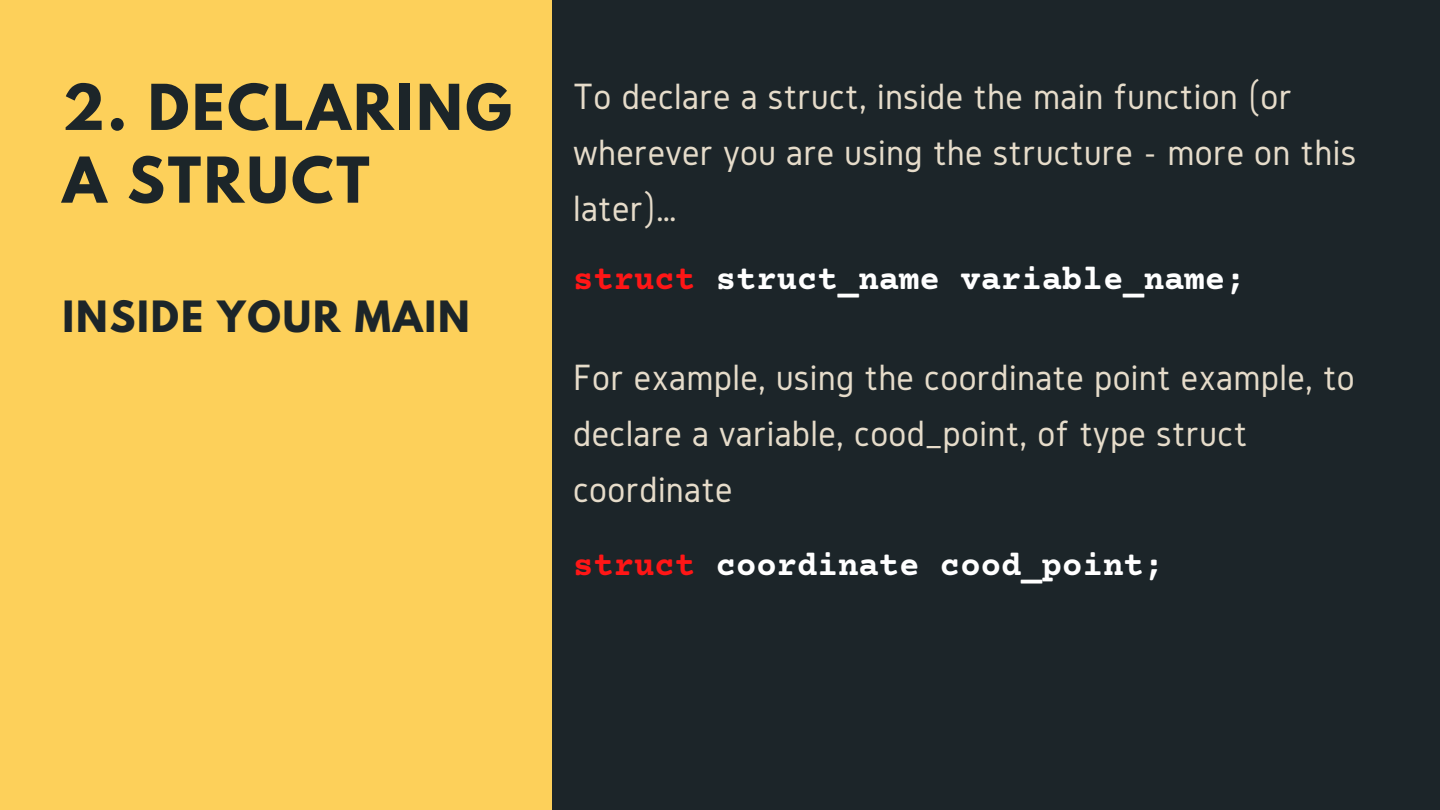
<style>
.page{position:relative;width:1440px;height:810px;background:#1c2529}
.page>*{position:absolute;margin:0;border:0;box-sizing:border-box;transform-origin:0 0}
.t1{font:700 56px/72.8px "League Spartan";letter-spacing:.05em;color:#1c2529}
.t2{font:700 38.2px "League Spartan";letter-spacing:.05em;color:#1c2529}
.t3{font:38px/56.2px "Gidole";letter-spacing:.01em;color:#e6dcca}
.t4{font:700 34px "Courier Prime";color:#fff}
.s1{color:#ff1616}
</style>
<div class="page">
<div style="left:0;top:0;width:552px;height:810px;background:#fdd05a"></div>
<h1 class="t1" style="left:63px;top:78px;width:451px">2. DECLARING<br>A STRUCT</h1>
<p class="t2" style="left:63px;top:297px;width:409px">INSIDE YOUR MAIN</p>
<p class="t3" style="left:573px;top:67px;width:785px">To declare a struct, inside the main function (or wherever you are using the structure - more on this later)…</p>
<p class="t4" style="left:573px;top:262px;width:674px"><span class="s1">struct</span> struct_name variable_name;</p>
<p class="t3" style="left:573px;top:349px;width:783px">For example, using the coordinate point example, to declare a variable, cood_point, of type struct coordinate</p>
<p class="t4" style="left:573px;top:549px;width:593px"><span class="s1">struct</span> coordinate cood_point;</p>
</div>
